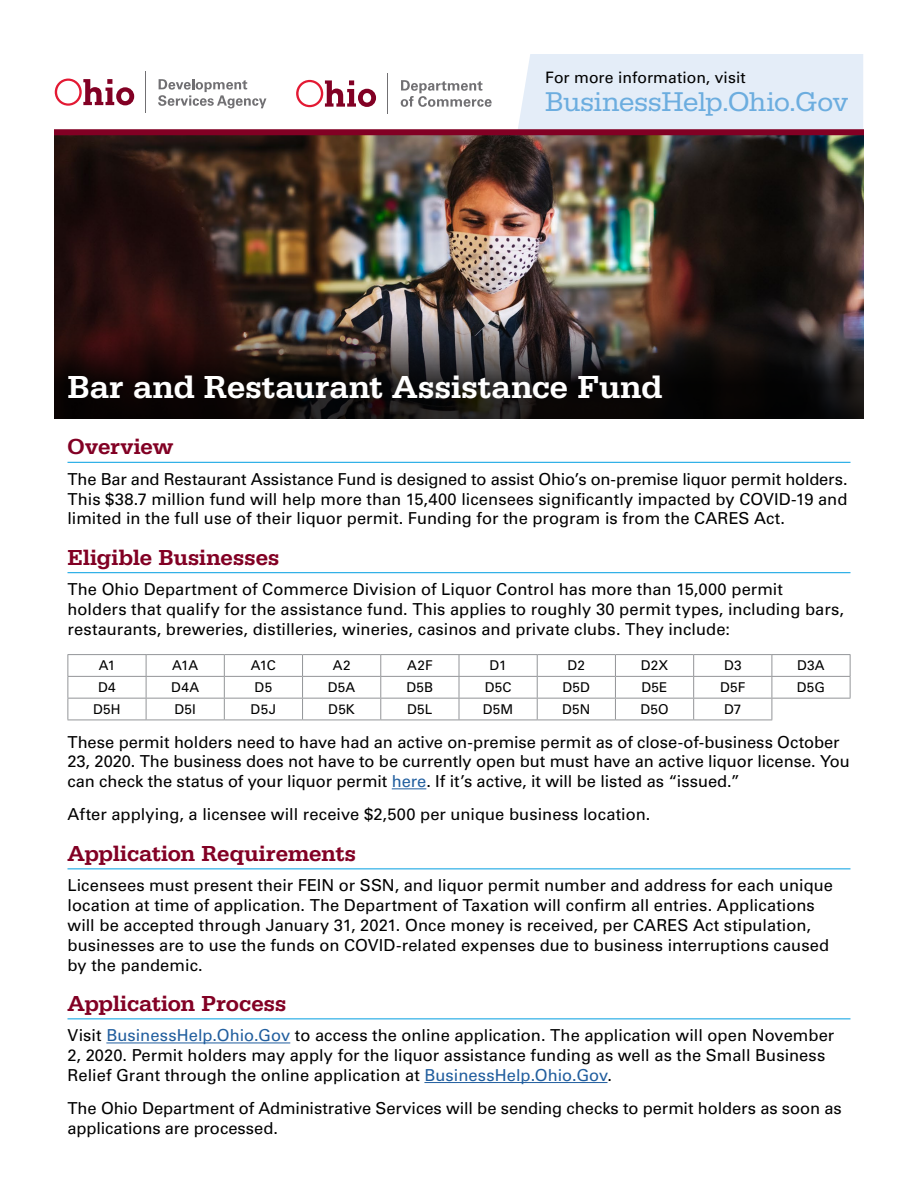
<style>
.page{position:relative;width:918px;height:1188px;background:#fff}
.page>*{position:absolute;margin:0;border:0;box-sizing:border-box;transform-origin:0 0}
.t1{font:500 33px "Serifa";letter-spacing:.01em;color:#fff}
.t2{font:28.2px "Serifa";letter-spacing:-.005em;color:#6caddf}
.t3{font:500 22.5px "Serifa";color:#820024}
.t4{font:16.5px/19.8px "Univers LT Pro 55 Roman";color:#000}
.t5{font:15.75px "Univers LT Pro 55 Roman";letter-spacing:.005em;color:#000}
.t6{font:13.5px "Univers LT Pro 55 Roman";letter-spacing:.015em;color:#000}
.s1{color:#215e9e}
</style>
<div class="page">
<img style="left:54px;top:135px;width:810px;height:160px">
<hr style="left:68px;top:462px;width:782px;height:1px;background:#009ee2">
<hr style="left:68px;top:572px;width:782px;height:1px;background:#009ee2">
<hr style="left:392px;top:788px;width:34px;height:1px;background:#215e9e">
<hr style="left:68px;top:868px;width:782px;height:1px;background:#009ee2">
<hr style="left:68px;top:1018px;width:782px;height:1px;background:#009ee2">
<hr style="left:106px;top:1043px;width:184px;height:1px;background:#215e9e">
<hr style="left:424px;top:1082px;width:183px;height:1px;background:#215e9e">
<hr style="left:68px;top:654px;width:78px;height:1px;background:#939598">
<hr style="left:146px;top:654px;width:78px;height:1px;background:#939598">
<hr style="left:224px;top:654px;width:79px;height:1px;background:#939598">
<hr style="left:303px;top:654px;width:78px;height:1px;background:#939598">
<hr style="left:381px;top:654px;width:78px;height:1px;background:#939598">
<hr style="left:459px;top:654px;width:78px;height:1px;background:#939598">
<hr style="left:537px;top:654px;width:78px;height:1px;background:#939598">
<hr style="left:615px;top:654px;width:79px;height:1px;background:#939598">
<hr style="left:694px;top:654px;width:78px;height:1px;background:#939598">
<hr style="left:537px;top:698px;width:78px;height:1px;background:#939598">
<hr style="left:615px;top:698px;width:79px;height:1px;background:#939598">
<hr style="left:694px;top:698px;width:78px;height:1px;background:#939598">
<hr style="left:772px;top:698px;width:78px;height:1px;background:#939598">
<hr style="left:146px;top:720px;width:78px;height:1px;background:#939598">
<hr style="left:224px;top:720px;width:79px;height:1px;background:#939598">
<hr style="left:303px;top:720px;width:78px;height:1px;background:#939598">
<hr style="left:381px;top:720px;width:78px;height:1px;background:#939598">
<hr style="left:772px;top:654px;width:78px;height:1px;background:#939598">
<hr style="left:68px;top:676px;width:78px;height:1px;background:#939598">
<hr style="left:146px;top:676px;width:78px;height:1px;background:#939598">
<hr style="left:224px;top:676px;width:79px;height:1px;background:#939598">
<hr style="left:303px;top:676px;width:78px;height:1px;background:#939598">
<hr style="left:381px;top:676px;width:78px;height:1px;background:#939598">
<hr style="left:459px;top:676px;width:78px;height:1px;background:#939598">
<hr style="left:537px;top:676px;width:78px;height:1px;background:#939598">
<hr style="left:615px;top:676px;width:79px;height:1px;background:#939598">
<hr style="left:694px;top:676px;width:78px;height:1px;background:#939598">
<hr style="left:772px;top:676px;width:78px;height:1px;background:#939598">
<svg style="left:850px;top:655px;width:1px;height:43px"></svg>
<hr style="left:68px;top:698px;width:78px;height:1px;background:#939598">
<svg style="left:68px;top:655px;width:1px;height:65px"></svg>
<hr style="left:146px;top:698px;width:78px;height:1px;background:#939598">
<svg style="left:146px;top:655px;width:1px;height:65px"></svg>
<hr style="left:224px;top:698px;width:79px;height:1px;background:#939598">
<svg style="left:224px;top:655px;width:1px;height:65px"></svg>
<hr style="left:303px;top:698px;width:78px;height:1px;background:#939598">
<svg style="left:302px;top:655px;width:1px;height:65px"></svg>
<svg style="left:380px;top:655px;width:1px;height:65px"></svg>
<hr style="left:381px;top:698px;width:78px;height:1px;background:#939598">
<hr style="left:459px;top:698px;width:78px;height:1px;background:#939598">
<svg style="left:459px;top:655px;width:1px;height:65px"></svg>
<svg style="left:537px;top:655px;width:1px;height:65px"></svg>
<svg style="left:615px;top:655px;width:1px;height:65px"></svg>
<svg style="left:693px;top:655px;width:1px;height:65px"></svg>
<svg style="left:772px;top:655px;width:1px;height:65px"></svg>
<hr style="left:68px;top:720px;width:78px;height:1px;background:#939598">
<hr style="left:459px;top:720px;width:78px;height:1px;background:#939598">
<hr style="left:537px;top:720px;width:78px;height:1px;background:#939598">
<hr style="left:615px;top:720px;width:79px;height:1px;background:#939598">
<hr style="left:694px;top:720px;width:78px;height:1px;background:#939598">
<img style="left:54px;top:295px;width:810px;height:124px">
<div style="left:518px;top:54px;width:345px;height:75px;background:#e4edf8"></div>
<svg style="left:55px;top:79px;width:79px;height:27px"></svg>
<hr style="left:146px;top:72px;width:1px;height:41px;background:#717073">
<svg style="left:158px;top:79px;width:108px;height:29px"></svg>
<hr style="left:388px;top:73px;width:1px;height:40px;background:#717073">
<svg style="left:296px;top:80px;width:80px;height:27px"></svg>
<svg style="left:401px;top:80px;width:91px;height:27px"></svg>
<div style="left:54px;top:129px;width:810px;height:6px;background:#820024"></div>
<p class="t5" style="left:545px;top:68px;width:202px">For more information, visit</p>
<h2 class="t2" style="left:545px;top:86px;width:305px">BusinessHelp.Ohio.Gov</h2>
<h1 class="t1" style="left:68px;top:368px;width:596px">Bar and Restaurant Assistance Fund</h1>
<h3 class="t3" style="left:68px;top:434px;width:107px">Overview</h3>
<p class="t4" style="left:68px;top:469px;width:782px;text-align:justify">The Bar and Restaurant Assistance Fund is designed to assist Ohio’s on-premise liquor permit holders.<br>This $38.7 million fund will help more than 15,400 licensees significantly impacted by COVID-19 and limited in the full use of their liquor permit. Funding for the program is from the CARES Act.</p>
<h3 class="t3" style="left:68px;top:544px;width:213px">Eligible Businesses</h3>
<p class="t4" style="left:68px;top:579px;width:778px">The Ohio Department of Commerce Division of Liquor Control has more than 15,000 permit holders that qualify for the assistance fund. This applies to roughly 30 permit types, including bars, restaurants, breweries, distilleries, wineries, casinos and private clubs. They include:</p>
<p class="t6" style="left:99px;top:657px;width:18px">A1</p>
<p class="t6" style="left:172px;top:657px;width:27px">A1A</p>
<p class="t6" style="left:251px;top:657px;width:26px">A1C</p>
<p class="t6" style="left:333px;top:657px;width:19px">A2</p>
<p class="t6" style="left:407px;top:657px;width:27px">A2F</p>
<p class="t6" style="left:490px;top:657px;width:19px">D1</p>
<p class="t6" style="left:568px;top:657px;width:19px">D2</p>
<p class="t6" style="left:641px;top:657px;width:29px">D2X</p>
<p class="t6" style="left:724px;top:657px;width:19px">D3</p>
<p class="t6" style="left:797px;top:657px;width:29px">D3A</p>
<p class="t6" style="left:98px;top:679px;width:19px">D4</p>
<p class="t6" style="left:171px;top:679px;width:29px">D4A</p>
<p class="t6" style="left:255px;top:679px;width:19px">D5</p>
<p class="t6" style="left:328px;top:679px;width:29px">D5A</p>
<p class="t6" style="left:407px;top:679px;width:28px">D5B</p>
<p class="t6" style="left:485px;top:679px;width:28px">D5C</p>
<p class="t6" style="left:563px;top:679px;width:29px">D5D</p>
<p class="t6" style="left:642px;top:679px;width:28px">D5E</p>
<p class="t6" style="left:720px;top:679px;width:27px">D5F</p>
<p class="t6" style="left:797px;top:679px;width:30px">D5G</p>
<p class="t6" style="left:93px;top:701px;width:29px">D5H</p>
<p class="t6" style="left:174px;top:701px;width:23px">D5I</p>
<p class="t6" style="left:251px;top:701px;width:27px">D5J</p>
<p class="t6" style="left:328px;top:701px;width:28px">D5K</p>
<p class="t6" style="left:407px;top:701px;width:27px">D5L</p>
<p class="t6" style="left:483px;top:701px;width:32px">D5M</p>
<p class="t6" style="left:562px;top:701px;width:30px">D5N</p>
<p class="t6" style="left:640px;top:701px;width:30px">D5O</p>
<p class="t6" style="left:724px;top:701px;width:19px">D7</p>
<p class="t4" style="left:68px;top:732px;width:784px">These permit holders need to have had an active on-premise permit as of close-of-business October<br>23, 2020. The business does not have to be currently open but must have an active liquor license. You can check the status of your liquor permit <span class="s1">here</span>. If it’s active, it will be listed as “issued.”</p>
<p class="t4" style="left:68px;top:805px;width:585px">After applying, a licensee will receive $2,500 per unique business location.</p>
<h3 class="t3" style="left:68px;top:840px;width:290px">Application Requirements</h3>
<p class="t4" style="left:68px;top:876px;width:767px">Licensees must present their FEIN or SSN, and liquor permit number and address for each unique location at time of application. The Department of Taxation will confirm all entries. Applications will be accepted through January 31, 2021. Once money is received, per CARES Act stipulation, businesses are to use the funds on COVID-related expenses due to business interruptions caused by the pandemic.</p>
<h3 class="t3" style="left:68px;top:990px;width:220px">Application Process</h3>
<p class="t4" style="left:68px;top:1026px;width:768px">Visit <span class="s1">BusinessHelp.Ohio.Gov</span> to access the online application. The application will open November<br>2, 2020. Permit holders may apply for the liquor assistance funding as well as the Small Business<br>Relief Grant through the online application at <span class="s1">BusinessHelp.Ohio.Gov</span>.</p>
<p class="t4" style="left:68px;top:1098px;width:776px">The Ohio Department of Administrative Services will be sending checks to permit holders as soon as applications are processed.</p>
</div>
